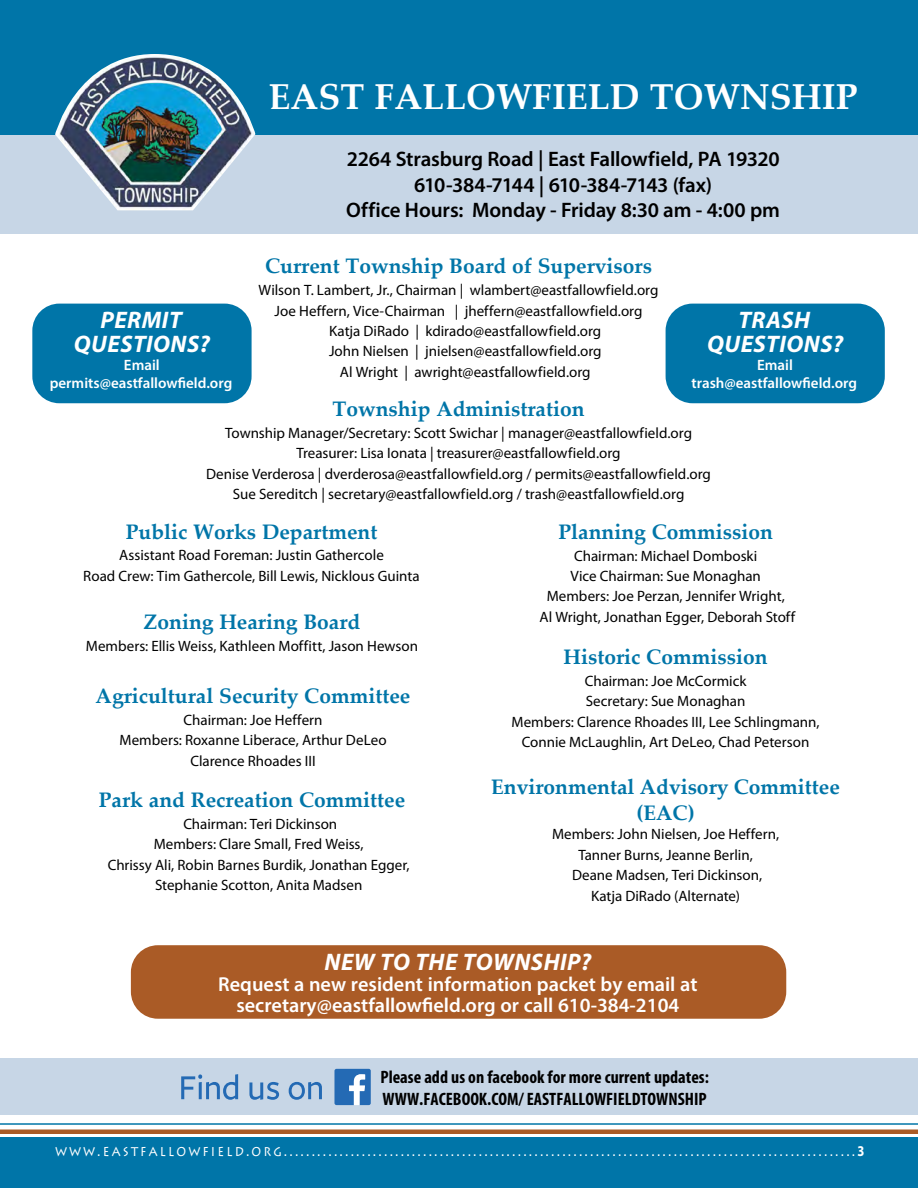
<style>
.page{position:relative;width:918px;height:1188px;background:#fff}
.page>*{position:absolute;margin:0;border:0;box-sizing:border-box;transform-origin:0 0}
.t1{font:700 36px "Palatino Linotype";color:#fff}
.t2{font:italic 700 24px/24px "Myriad Pro";letter-spacing:.02em;color:#fff;text-align:center}
.t3{font:700 21px/25.5px "Palatino Linotype";color:#0075a8;text-align:center}
.t4{font:600 21px/25.5px "Myriad Pro";letter-spacing:-.01em;color:#000;text-align:center}
.t5{font:600 20.25px/21px "Myriad Pro";color:#fff;text-align:center}
.t6{font:700 condensed 18px/21.6px "Myriad Pro";color:#000}
.t7{font:15px/20.4px "Myriad Pro";color:#000;text-align:center}
.t8{font:15px "Lithos Pro";letter-spacing:.17em;color:#fff;scale:.84 1}
.t9{font:600 15px/18px "Myriad Pro";color:#fff;text-align:center}
.s1{font-family:"Myriad Pro";font-weight:700}
</style>
<div class="page">
<div style="left:0;top:1138px;width:918px;height:50px;background:#0075a8"></div>
<hr style="left:0;top:1123px;width:918px;height:2px;background:#0075a8">
<hr style="left:0;top:1130px;width:918px;height:4px;background:#aa5b26">
<div style="left:0;top:83px;width:918px;height:150px;background:#c7d6e6"></div>
<div style="left:0;top:1059px;width:918px;height:56px;background:#c7d6e6"></div>
<div style="left:0;top:0;width:918px;height:135px;background:#0075a8"></div>
<div style="left:131px;top:945px;width:655px;height:74px;background:#aa5b26;border-radius:27px"></div>
<div style="left:32px;top:304px;width:220px;height:99px;background:#0075a8;border-radius:27px"></div>
<div style="left:666px;top:304px;width:219px;height:99px;background:#0075a8;border-radius:27px"></div>
<img style="left:55px;top:54px;width:200px;height:156px">
<svg style="left:181px;top:1074px;width:57px;height:26px"></svg>
<svg style="left:249px;top:1082px;width:30px;height:18px"></svg>
<svg style="left:289px;top:1082px;width:33px;height:18px"></svg>
<svg style="left:334px;top:1069px;width:37px;height:36px"></svg>
<h1 class="t1" style="left:269px;top:71px;width:590px">EAST FALLOWFIELD TOWNSHIP</h1>
<h2 class="t2" style="left:74px;top:308px;width:138px">PERMIT<br>QUESTIONS?</h2>
<p class="t9" style="left:50px;top:356px;width:184px">Email permits@eastfallowfield.org</p>
<h3 class="t4" style="left:346px;top:146px;width:435px">2264 Strasburg Road | East Fallowfield, PA 19320<br>610-384-7144 | 610-384-7143 (fax)<br>Office Hours: Monday - Friday 8:30 am - 4:00 pm</h3>
<h3 class="t3" style="left:265px;top:253px;width:388px">Current Township Board of Supervisors</h3>
<p class="t7" style="left:259px;top:280px;width:401px">Wilson T. Lambert, Jr., Chairman | wlambert@eastfallowfield.org</p>
<p class="t7" style="left:275px;top:300px;width:369px">Joe Heffern, Vice-Chairman | jheffern@eastfallowfield.org</p>
<p class="t7" style="left:329px;top:321px;width:274px">Katja DiRado | kdirado@eastfallowfield.org</p>
<p class="t7" style="left:329px;top:341px;width:274px">John Nielsen | jnielsen@eastfallowfield.org</p>
<p class="t7" style="left:340px;top:361px;width:252px">Al Wright | awright@eastfallowfield.org</p>
<h2 class="t2" style="left:707px;top:308px;width:138px">TRASH<br>QUESTIONS?</h2>
<p class="t9" style="left:691px;top:356px;width:167px">Email trash@eastfallowfield.org</p>
<h3 class="t3" style="left:333px;top:395px;width:253px">Township Administration</h3>
<p class="t7" style="left:206px;top:422px;width:506px">Township Manager/Secretary: Scott Swichar | manager@eastfallowfield.org Treasurer: Lisa Ionata | treasurer@eastfallowfield.org<br>Denise Verderosa | dverderosa@eastfallowfield.org / permits@eastfallowfield.org Sue Sereditch | secretary@eastfallowfield.org / trash@eastfallowfield.org</p>
<h3 class="t3" style="left:559px;top:518px;width:216px">Planning Commission</h3>
<p class="t7" style="left:540px;top:545px;width:257px">Chairman: Michael Domboski<br>Vice Chairman: Sue Monaghan Members: Joe Perzan, Jennifer Wright,<br>Al Wright, Jonathan Egger, Deborah Stoff</p>
<h3 class="t3" style="left:126px;top:518px;width:253px">Public Works Department</h3>
<p class="t7" style="left:83px;top:545px;width:338px">Assistant Road Foreman: Justin Gathercole<br>Road Crew: Tim Gathercole, Bill Lewis, Nicklous Guinta</p>
<h3 class="t3" style="left:144px;top:609px;width:218px">Zoning Hearing Board</h3>
<p class="t7" style="left:86px;top:636px;width:334px">Members: Ellis Weiss, Kathleen Moffitt, Jason Hewson</p>
<h3 class="t3" style="left:564px;top:643px;width:206px">Historic Commission</h3>
<p class="t7" style="left:512px;top:670px;width:310px">Chairman: Joe McCormick<br>Secretary: Sue Monaghan<br>Members: Clarence Rhoades III, Lee Schlingmann, Connie McLaughlin, Art DeLeo, Chad Peterson</p>
<h3 class="t3" style="left:96px;top:682px;width:316px">Agricultural Security Committee</h3>
<p class="t7" style="left:120px;top:709px;width:269px">Chairman: Joe Heffern<br>Members: Roxanne Liberace, Arthur DeLeo<br>Clarence Rhoades III</p>
<h3 class="t3" style="left:99px;top:786px;width:308px">Park and Recreation Committee</h3>
<p class="t7" style="left:108px;top:813px;width:304px">Chairman: Teri Dickinson<br>Members: Clare Small, Fred Weiss,<br>Chrissy Ali, Robin Barnes Burdik, Jonathan Egger, Stephanie Scotton, Anita Madsen</p>
<h3 class="t3" style="left:491px;top:774px;width:350px">Environmental Advisory Committee (EAC)</h3>
<p class="t7" style="left:552px;top:824px;width:229px">Members: John Nielsen, Joe Heffern,<br>Tanner Burns, Jeanne Berlin,<br>Deane Madsen, Teri Dickinson,<br>Katja DiRado (Alternate)</p>
<h2 class="t2" style="left:325px;top:949px;width:268px">NEW TO THE TOWNSHIP?</h2>
<h3 class="t5" style="left:218px;top:973px;width:481px">Request a new resident information packet by email at secretary@eastfallowfield.org or call 610-384-2104</h3>
<p class="t6" style="left:380px;top:1066px;width:330px">Please add us on facebook for more current updates:<br>WWW.FACEBOOK.COM/ EASTFALLOWFIELDTOWNSHIP</p>
<p class="t8" style="left:55px;top:1142px;width:965px">WWW.EASTFALLOWFIELD.ORG.......................................................................................................<span class="s1">3</span></p>
</div>
